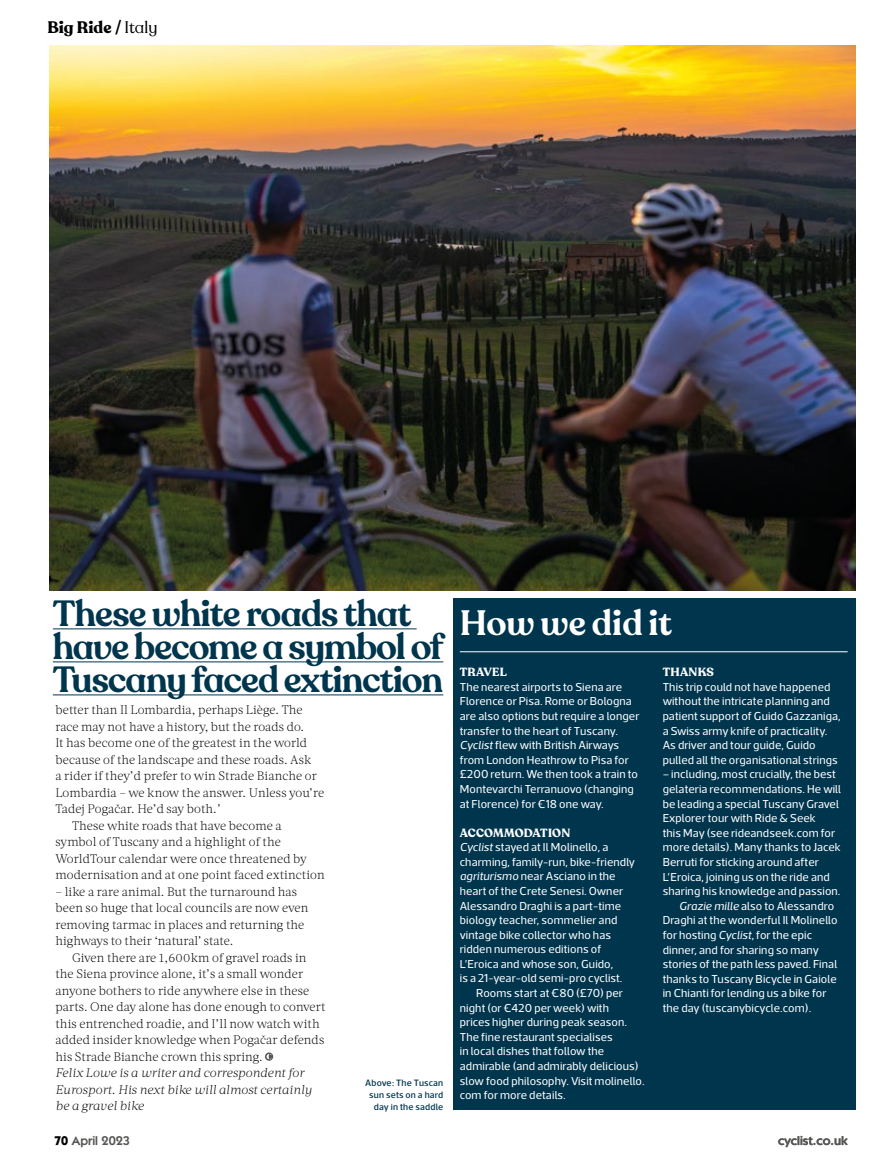
<style>
.page{position:relative;width:893px;height:1170px;background:#fff}
.page>*{position:absolute;margin:0;border:0;box-sizing:border-box;transform-origin:0 0}
.t1{font:600 36px/33px "Recoleta Alt";letter-spacing:-.03em;color:#00354e}
.t2{font:600 34.8px "Recoleta Alt";color:#fff}
.t3{font:700 16.5px "Recoleta Alt";color:#000}
.t4{font:600 12.75px "ITC Kabel Std";color:#575756}
.t5{font:300 12.3px/16.5px "Acta";letter-spacing:.01em;color:#000}
.t6{font:italic 300 12.3px/16.5px "Acta";letter-spacing:.01em;color:#000}
.t7{font:11.7px/14.5px "Acto";letter-spacing:.01em;color:#fff}
.t8{font:700 11.7px "Recoleta Alt";letter-spacing:.02em;color:#fff}
.t9{font:500 9.3px/12.3px "Acto";letter-spacing:.02em;color:#00354e;text-align:right}
.s1{font-weight:400}
.s2{font-weight:700;color:#000}
.s3{font-style:italic}
</style>
<div class="page">
<img style="left:50px;top:45px;width:805px;height:545px">
<div style="left:453px;top:598px;width:402px;height:512px;background:#00354e"></div>
<hr style="left:460px;top:651px;width:388px;height:1px;background:#fff">
<hr style="left:53px;top:628px;width:364px;height:1px;background:#00354e">
<hr style="left:53px;top:661px;width:390px;height:1px;background:#00354e">
<hr style="left:53px;top:694px;width:390px;height:1px;background:#00354e">
<svg style="left:265px;top:1052px;width:8px;height:8px"></svg>
<svg style="left:267px;top:1053px;width:4px;height:6px"></svg>
<h3 class="t3" style="left:47px;top:17px;width:111px">Big Ride / <span class="s1">Italy</span></h3>
<h1 class="t1" style="left:53px;top:597px;width:392px">These white roads that have become a symbol of<br>Tuscany faced extinction</h1>
<p class="t5" style="left:56px;top:701px;width:249px">better than Il Lombardia, perhaps Liège. The</p>
<p class="t5" style="left:56px;top:718px;width:250px">race may not have a history, but the roads do.</p>
<p class="t5" style="left:56px;top:734px;width:253px">It has become one of the greatest in the world</p>
<p class="t5" style="left:56px;top:751px;width:258px">because of the landscape and these roads. Ask</p>
<p class="t5" style="left:56px;top:767px;width:263px">a rider if they’d prefer to win Strade Bianche or</p>
<p class="t5" style="left:56px;top:784px;width:270px">Lombardia – we know the answer. Unless you’re</p>
<p class="t5" style="left:56px;top:800px;width:167px">Tadej Pogačar. He’d say both.’</p>
<p class="t5" style="left:72px;top:817px;width:211px">These white roads that have become a</p>
<p class="t5" style="left:56px;top:833px;width:227px">symbol of Tuscany and a highlight of the</p>
<p class="t5" style="left:56px;top:850px;width:253px">WorldTour calendar were once threatened by</p>
<p class="t5" style="left:56px;top:866px;width:271px">modernisation and at one point faced extinction</p>
<p class="t5" style="left:56px;top:883px;width:254px">– like a rare animal. But the turnaround has been so huge that local councils are now even removing tarmac in places and returning the highways to their ‘natural’ state.</p>
<p class="t5" style="left:56px;top:949px;width:271px;text-indent:16px">Given there are 1,600km of gravel roads in the Siena province alone, it’s a small wonder anyone bothers to ride anywhere else in these parts. One day alone has done enough to convert this entrenched roadie, and I’ll now watch with added insider knowledge when Pogačar defends his Strade Bianche crown this spring.</p>
<p class="t6" style="left:56px;top:1064px;width:258px">Felix Lowe is a writer and correspondent for<br>Eurosport. His next bike will almost certainly be a gravel bike</p>
<p class="t4" style="left:54px;top:1132px;width:77px"><span class="s2">70</span> April 2023</p>
<p class="t9" style="left:365px;top:1075px;width:80px">Above: The Tuscan sun sets on a hard day in the saddle</p>
<h2 class="t2" style="left:460px;top:601px;width:214px">How we did it</h2>
<p class="t8" style="left:460px;top:664px;width:49px">TRAVEL</p>
<p class="t7" style="left:460px;top:679px;width:181px">The nearest airports to Siena are Florence or Pisa. Rome or Bologna are also options but require a longer transfer to the heart of Tuscany.<br><span class="s3">Cyclist</span> flew with British Airways from London Heathrow to Pisa for £200 return. We then took a train to Montevarchi Terranuovo (changing at Florence) for €18 one way.</p>
<p class="t8" style="left:460px;top:825px;width:112px">ACCOMMODATION</p>
<p class="t7" style="left:460px;top:839px;width:177px"><span class="s3">Cyclist</span> stayed at Il Molinello, a charming, family-run, bike-friendly <span class="s3">agriturismo</span> near Asciano in the heart of the Crete Senesi. Owner<br>Alessandro Draghi is a part-time biology teacher, sommelier and vintage bike collector who has ridden numerous editions of<br>L’Eroica and whose son, Guido,<br>is a 21-year-old semi-pro cyclist.</p>
<p class="t7" style="left:460px;top:985px;width:186px;text-indent:16px">Rooms start at €80 (£70) per night (or €420 per week) with<br>prices higher during peak season.<br>The fine restaurant specialises<br>in local dishes that follow the admirable (and admirably delicious) slow food philosophy. Visit molinello. com for more details.</p>
<p class="t8" style="left:663px;top:664px;width:53px">THANKS</p>
<p class="t7" style="left:663px;top:679px;width:180px">This trip could not have happened without the intricate planning and patient support of Guido Gazzaniga, a Swiss army knife of practicality.<br>As driver and tour guide, Guido pulled all the organisational strings</p>
<p class="t7" style="left:663px;top:767px;width:174px">– including, most crucially, the best</p>
<p class="t7" style="left:663px;top:781px;width:180px">gelateria recommendations. He will</p>
<p class="t7" style="left:663px;top:796px;width:178px">be leading a special Tuscany Gravel</p>
<p class="t7" style="left:663px;top:810px;width:155px">Explorer tour with Ride &amp; Seek</p>
<p class="t7" style="left:663px;top:825px;width:174px">this May (see rideandseek.com for</p>
<p class="t7" style="left:663px;top:839px;width:180px">more details). Many thanks to Jacek</p>
<p class="t7" style="left:663px;top:854px;width:158px">Berruti for sticking around after</p>
<p class="t7" style="left:663px;top:869px;width:169px">L’Eroica, joining us on the ride and</p>
<p class="t7" style="left:663px;top:883px;width:179px">sharing his knowledge and passion.</p>
<p class="t7" style="left:679px;top:898px;width:157px"><span class="s3">Grazie mille</span> also to Alessandro</p>
<p class="t7" style="left:663px;top:912px;width:176px">Draghi at the wonderful Il Molinello</p>
<p class="t7" style="left:663px;top:927px;width:151px">for hosting <span class="s3">Cyclist</span>, for the epic</p>
<p class="t7" style="left:663px;top:941px;width:158px">dinner, and for sharing so many</p>
<p class="t7" style="left:663px;top:956px;width:176px">stories of the path less paved. Final</p>
<p class="t7" style="left:663px;top:971px;width:176px">thanks to Tuscany Bicycle in Gaiole</p>
<p class="t7" style="left:663px;top:985px;width:165px">in Chianti for lending us a bike for</p>
<p class="t7" style="left:663px;top:1000px;width:150px">the day (tuscanybicycle.com).</p>
<p class="t4" style="left:778px;top:1132px;width:71px">cyclist.co.uk</p>
</div>
